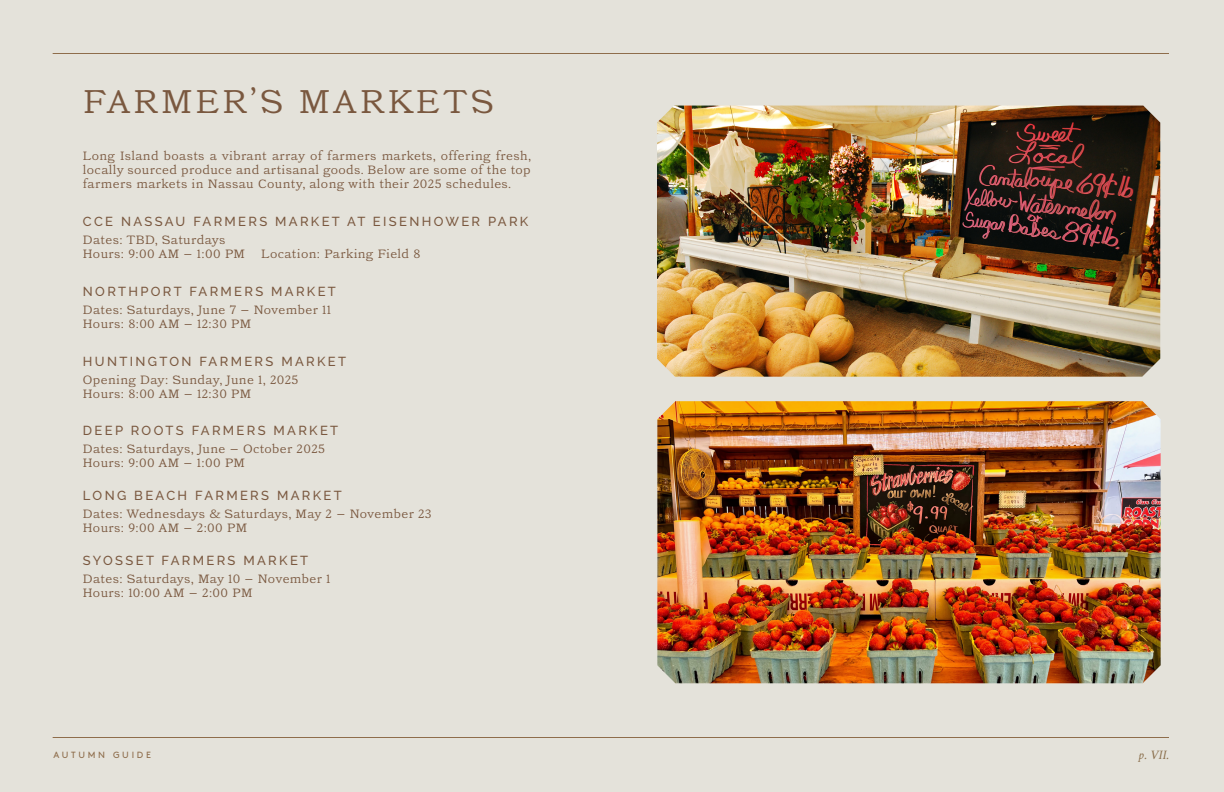
<style>
.page{position:relative;width:1224px;height:792px;background:#e4e2da}
.page>*{position:absolute;margin:0;border:0;box-sizing:border-box;transform-origin:0 0}
.t1{font:300 32.7px "Catalogue LL";letter-spacing:.09em;color:#7a583f}
.t2{font:500 13px "Raleway";letter-spacing:.18em;color:#7a583f}
.Amenity_List_Titles{font:italic 13px "Crimson Text";color:#8a6e4b}
.Amenity_List_body{font:300 12px/14px "Catalogue LL";letter-spacing:.03em;color:#7a583f;text-align:justify}
.t3{font:9px "Brown Pro";letter-spacing:.3em;color:#8e6d4b}
</style>
<div class="page">
<hr style="left:53px;top:737px;width:1116px;height:1px;background:#8e6d4b">
<hr style="left:53px;top:53px;width:1116px;height:1px;background:#8e6d4b">
<img style="left:657px;top:106px;width:503px;height:271px">
<img style="left:657px;top:401px;width:504px;height:282px">
<p class="t1" style="left:83px;top:79px;width:412px">FARMER’S MARKETS</p>
<p class="Amenity_List_body" style="left:83px;top:149px;width:450px">Long Island boasts a vibrant array of farmers markets, offering fresh, locally sourced produce and artisanal goods. Below are some of the top farmers markets in Nassau County, along with their 2025 schedules.</p>
<p class="t2" style="left:83px;top:214px;width:447px">CCE NASSAU FARMERS MARKET AT EISENHOWER PARK</p>
<p class="Amenity_List_body" style="left:83px;top:232px;width:144px">Dates: TBD, Saturdays</p>
<p class="Amenity_List_body" style="left:83px;top:246px;width:164px">Hours: 9:00 AM – 1:00 PM</p>
<p class="Amenity_List_body" style="left:261px;top:246px;width:161px">Location: Parking Field 8</p>
<p class="t2" style="left:83px;top:284px;width:255px">NORTHPORT FARMERS MARKET</p>
<p class="Amenity_List_body" style="left:83px;top:302px;width:250px">Dates: Saturdays, June 7 – November 11</p>
<p class="Amenity_List_body" style="left:83px;top:316px;width:170px">Hours: 8:00 AM – 12:30 PM</p>
<p class="t2" style="left:83px;top:354px;width:265px">HUNTINGTON FARMERS MARKET</p>
<p class="Amenity_List_body" style="left:83px;top:372px;width:217px">Opening Day: Sunday, June 1, 2025</p>
<p class="Amenity_List_body" style="left:83px;top:386px;width:170px">Hours: 8:00 AM – 12:30 PM</p>
<p class="t2" style="left:83px;top:423px;width:257px">DEEP ROOTS FARMERS MARKET</p>
<p class="Amenity_List_body" style="left:83px;top:442px;width:244px">Dates: Saturdays, June – October 2025</p>
<p class="Amenity_List_body" style="left:83px;top:456px;width:164px">Hours: 9:00 AM – 1:00 PM</p>
<p class="t2" style="left:83px;top:488px;width:260px">LONG BEACH FARMERS MARKET</p>
<p class="Amenity_List_body" style="left:83px;top:507px;width:350px">Dates: Wednesdays &amp; Saturdays, May 2 – November 23</p>
<p class="Amenity_List_body" style="left:83px;top:521px;width:166px">Hours: 9:00 AM – 2:00 PM</p>
<p class="t2" style="left:83px;top:553px;width:227px">SYOSSET FARMERS MARKET</p>
<p class="Amenity_List_body" style="left:83px;top:572px;width:249px">Dates: Saturdays, May 10 – November 1</p>
<p class="Amenity_List_body" style="left:83px;top:586px;width:171px">Hours: 10:00 AM – 2:00 PM</p>
<p class="t3" style="left:53px;top:748px;width:99px">AUTUMN GUIDE</p>
<p class="Amenity_List_Titles" style="left:1138px;top:748px;width:31px">p. VII.</p>
</div>
